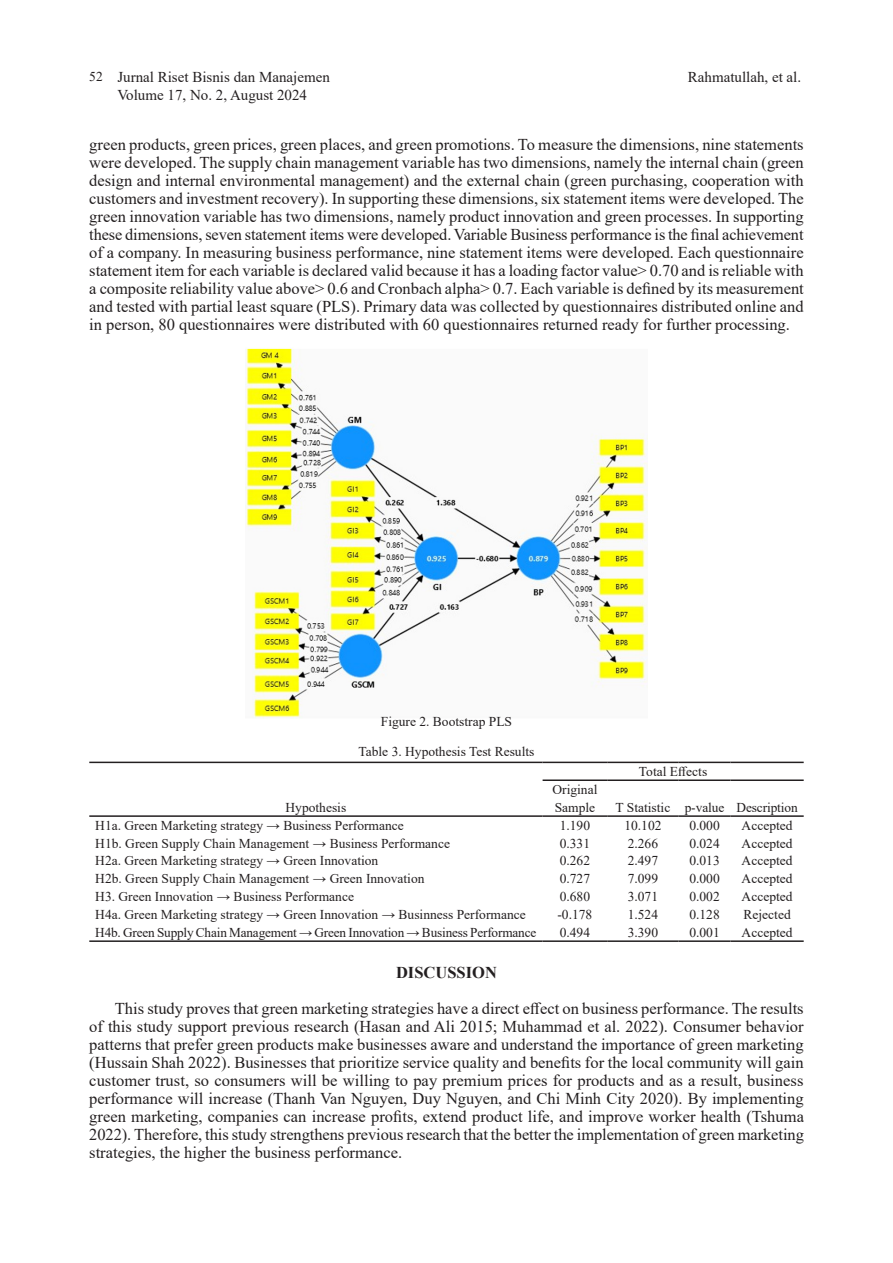
<style>
.page{position:relative;width:893px;height:1263px;background:#fff}
.page>*{position:absolute;margin:0;border:0;box-sizing:border-box;transform-origin:0 0}
.isi_paragraf{font:16.5px/18px "Times New Roman";color:#231f20;text-align:justify}
.isi_paragraf-2{font:700 16.5px "Times New Roman";color:#231f20}
.t1{font:15px "Times New Roman";color:#231f20}
.teks_table{font:13.5px/18px "Times New Roman";color:#231f20}
.s1{font-size:16.5px;color:#fff}
</style>
<div class="page">
<img style="left:245px;top:348px;width:403px;height:370px">
<hr style="left:89px;top:762px;width:454px;height:1px;background:#231f20">
<hr style="left:543px;top:762px;width:64px;height:1px;background:#231f20">
<hr style="left:607px;top:762px;width:72px;height:1px;background:#231f20">
<hr style="left:679px;top:762px;width:51px;height:1px;background:#231f20">
<hr style="left:730px;top:762px;width:74px;height:1px;background:#231f20">
<hr style="left:543px;top:779px;width:64px;height:2px;background:#231f20">
<hr style="left:607px;top:779px;width:72px;height:2px;background:#231f20">
<hr style="left:679px;top:779px;width:51px;height:2px;background:#231f20">
<hr style="left:730px;top:779px;width:74px;height:2px;background:#231f20">
<hr style="left:89px;top:815px;width:454px;height:2px;background:#231f20">
<hr style="left:543px;top:815px;width:64px;height:2px;background:#231f20">
<hr style="left:607px;top:815px;width:72px;height:2px;background:#231f20">
<hr style="left:679px;top:815px;width:51px;height:2px;background:#231f20">
<hr style="left:730px;top:815px;width:74px;height:2px;background:#231f20">
<hr style="left:89px;top:940px;width:454px;height:2px;background:#231f20">
<hr style="left:543px;top:940px;width:64px;height:2px;background:#231f20">
<hr style="left:607px;top:940px;width:72px;height:2px;background:#231f20">
<hr style="left:679px;top:940px;width:51px;height:2px;background:#231f20">
<hr style="left:730px;top:940px;width:74px;height:2px;background:#231f20">
<p class="t1" style="left:109px;top:66px;width:222px"><span class="s1">52</span>Jurnal Riset Bisnis dan Manajemen</p>
<p class="t1" style="left:688px;top:66px;width:115px">Rahmatullah, et al.</p>
<p class="t1" style="left:117px;top:84px;width:191px">Volume 17, No. 2, August 2024</p>
<p class="teks_table" style="left:89px;top:67px;width:15px">52</p>
<p class="isi_paragraf" style="left:89px;top:135px;width:716px">green products, green prices, green places, and green promotions. To measure the dimensions, nine statements were developed. The supply chain management variable has two dimensions, namely the internal chain (green design and internal environmental management) and the external chain (green purchasing, cooperation with customers and investment recovery). In supporting these dimensions, six statement items were developed. The green innovation variable has two dimensions, namely product innovation and green processes. In supporting these dimensions, seven statement items were developed. Variable Business performance is the final achievement of a company. In measuring business performance, nine statement items were developed. Each questionnaire statement item for each variable is declared valid because it has a loading factor value&gt; 0.70 and is reliable with a composite reliability value above&gt; 0.6 and Cronbach alpha&gt; 0.7. Each variable is defined by its measurement and tested with partial least square (PLS). Primary data was collected by questionnaires distributed online and in person, 80 questionnaires were distributed with 60 questionnaires returned ready for further processing.</p>
<p class="teks_table" style="left:381px;top:712px;width:133px">Figure 2. Bootstrap PLS</p>
<p class="teks_table" style="left:358px;top:742px;width:177px">Table 3. Hypothesis Test Results</p>
<p class="teks_table" style="left:286px;top:798px;width:62px">Hypothesis</p>
<p class="teks_table" style="left:552px;top:780px;width:46px">Original<br>Sample</p>
<p class="teks_table" style="left:639px;top:762px;width:70px">Total Effects</p>
<p class="teks_table" style="left:615px;top:798px;width:56px">T Statistic</p>
<p class="teks_table" style="left:685px;top:798px;width:41px">p-value</p>
<p class="teks_table" style="left:736px;top:798px;width:63px">Description</p>
<p class="teks_table" style="left:95px;top:816px;width:310px">H1a. Green Marketing strategy → Business Performance</p>
<p class="teks_table" style="left:560px;top:816px;width:32px">1.190</p>
<p class="teks_table" style="left:624px;top:816px;width:39px">10.102</p>
<p class="teks_table" style="left:689px;top:816px;width:32px">0.000</p>
<p class="teks_table" style="left:742px;top:816px;width:52px">Accepted</p>
<p class="teks_table" style="left:95px;top:834px;width:356px">H1b. Green Supply Chain Management → Business Performance</p>
<p class="teks_table" style="left:560px;top:834px;width:32px">0.331</p>
<p class="teks_table" style="left:628px;top:834px;width:32px">2.266</p>
<p class="teks_table" style="left:689px;top:834px;width:32px">0.024</p>
<p class="teks_table" style="left:742px;top:834px;width:52px">Accepted</p>
<p class="teks_table" style="left:95px;top:851px;width:285px">H2a. Green Marketing strategy → Green Innovation</p>
<p class="teks_table" style="left:560px;top:851px;width:32px">0.262</p>
<p class="teks_table" style="left:628px;top:851px;width:32px">2.497</p>
<p class="teks_table" style="left:689px;top:851px;width:32px">0.013</p>
<p class="teks_table" style="left:742px;top:851px;width:52px">Accepted</p>
<p class="teks_table" style="left:95px;top:869px;width:331px">H2b. Green Supply Chain Management → Green Innovation</p>
<p class="teks_table" style="left:560px;top:869px;width:32px">0.727</p>
<p class="teks_table" style="left:628px;top:869px;width:32px">7.099</p>
<p class="teks_table" style="left:689px;top:869px;width:32px">0.000</p>
<p class="teks_table" style="left:742px;top:869px;width:52px">Accepted</p>
<p class="teks_table" style="left:95px;top:887px;width:260px">H3. Green Innovation → Business Performance</p>
<p class="teks_table" style="left:560px;top:887px;width:32px">0.680</p>
<p class="teks_table" style="left:628px;top:887px;width:32px">3.071</p>
<p class="teks_table" style="left:689px;top:887px;width:32px">0.002</p>
<p class="teks_table" style="left:742px;top:887px;width:52px">Accepted</p>
<p class="teks_table" style="left:95px;top:905px;width:432px">H4a. Green Marketing strategy → Green Innovation → Businness Performance</p>
<p class="teks_table" style="left:557px;top:905px;width:36px">-0.178</p>
<p class="teks_table" style="left:628px;top:905px;width:32px">1.524</p>
<p class="teks_table" style="left:689px;top:905px;width:32px">0.128</p>
<p class="teks_table" style="left:743px;top:905px;width:49px">Rejected</p>
<p class="teks_table" style="left:95px;top:923px;width:442px">H4b. Green Supply Chain Management → Green Innovation → Business Performance</p>
<p class="teks_table" style="left:560px;top:923px;width:32px">0.494</p>
<p class="teks_table" style="left:628px;top:923px;width:32px">3.390</p>
<p class="teks_table" style="left:689px;top:923px;width:32px">0.001</p>
<p class="teks_table" style="left:742px;top:923px;width:52px">Accepted</p>
<p class="isi_paragraf-2" style="left:396px;top:960px;width:102px">DISCUSSION</p>
<p class="isi_paragraf" style="left:89px;top:999px;width:716px;text-indent:26px">This study proves that green marketing strategies have a direct effect on business performance. The results of this study support previous research (Hasan and Ali 2015; Muhammad et al. 2022). Consumer behavior patterns that prefer green products make businesses aware and understand the importance of green marketing (Hussain Shah 2022). Businesses that prioritize service quality and benefits for the local community will gain customer trust, so consumers will be willing to pay premium prices for products and as a result, business performance will increase (Thanh Van Nguyen, Duy Nguyen, and Chi Minh City 2020). By implementing green marketing, companies can increase profits, extend product life, and improve worker health (Tshuma 2022). Therefore, this study strengthens previous research that the better the implementation of green marketing strategies, the higher the business performance.</p>
</div>
